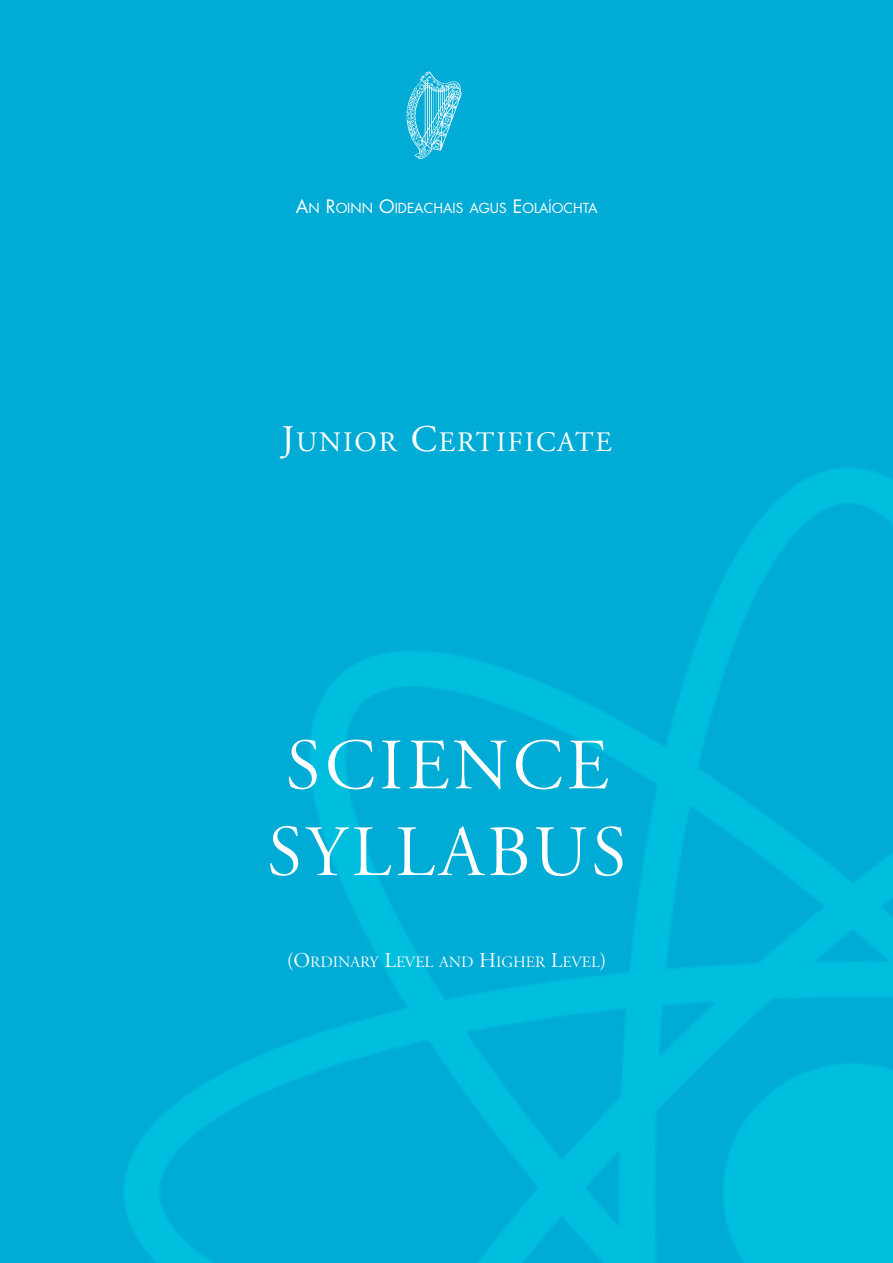
<style>
.page{position:relative;width:893px;height:1263px;background:#fff}
.page>*{position:absolute;margin:0;border:0;box-sizing:border-box;transform-origin:0 0}
.t1{font:72px/86.7px "Adobe Garamond Titling";letter-spacing:.05em;color:#fff}
.t2{font:28.2px "Adobe Garamond";letter-spacing:.065em;color:#fff}
.t3{font:15.75px "Adobe Garamond Titling";color:#fff}
.t4{font:13.5px "Futura";color:#fff}
.s1{font-size:18px}
.s2{font-size:37.5px}
.s3{font-size:21px}
</style>
<div class="page">
<img style="left:0;top:0;width:892px;height:1263px">
<img style="left:406px;top:72px;width:55px;height:88px">
<p class="t4" style="left:296px;top:198px;width:303px"><span class="s1">A</span>N <span class="s1">R</span>OINN <span class="s1">O</span>IDEACHAIS AGUS <span class="s1">E</span>OLAÍOCHTA</p>
<h2 class="t2" style="left:281px;top:427px;width:332px"><span class="s2">J</span>UNIOR <span class="s2">C</span>ERTIFICATE</h2>
<h1 class="t1" style="left:267px;top:721px;width:361px">SCIENCE<br>SYLLABUS</h1>
<p class="t3" style="left:287px;top:953px;width:321px"><span class="s3">(O</span>RDINARY <span class="s3">L</span>EVEL AND <span class="s3">H</span>IGHER <span class="s3">L</span>EVEL<span class="s3">)</span></p>
</div>
